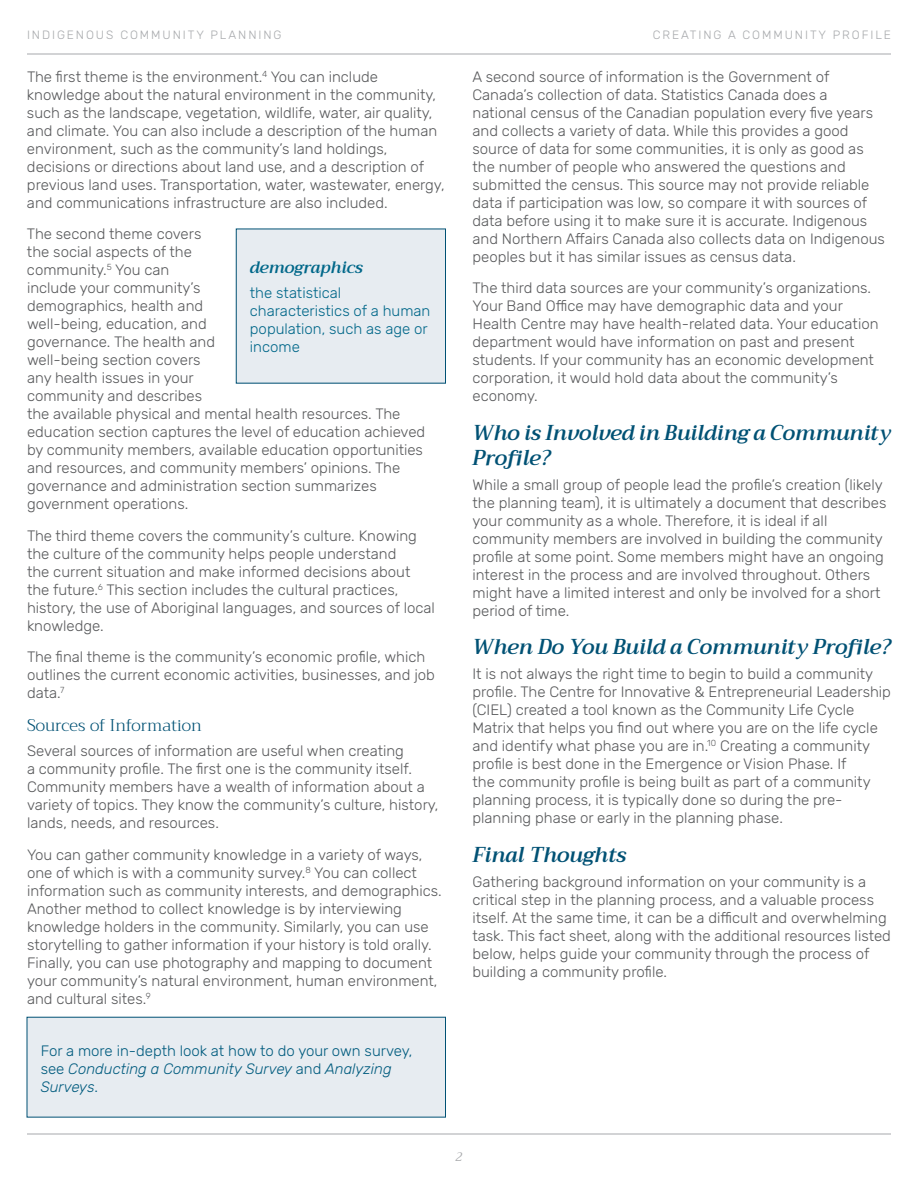
<style>
.page{position:relative;width:918px;height:1188px;background:#fff}
.page>*{position:absolute;margin:0;border:0;box-sizing:border-box;transform-origin:0 0}
.t1{font:italic 600 21px/25.2px "Trirong";color:#005174}
.t2{font:300 16.5px "Trirong";color:#005174}
.t3{font:italic 600 16.5px "Trirong";color:#006789}
.t4{font:300 15px/18px "Rubik";color:#58595b}
.t5{font:300 15px/18px "Rubik";color:#005b7e}
.t6{font:300 15px/18px "Rubik";color:#006789}
.t7{font:300 12px "Rubik";letter-spacing:.16em;color:#a7a9ac}
.t8{font:italic 12px "Trirong";color:#a7a9ac}
.s1{font-style:italic}
</style>
<div class="page">
<hr style="left:27px;top:1134px;width:864px;height:1px;background:#a7a9ac">
<hr style="left:27px;top:54px;width:864px;height:1px;background:#a7a9ac">
<div style="left:236px;top:229px;width:210px;height:154px;background:#e7ecf1"></div>
<div style="left:236px;top:229px;width:210px;height:154px;border:1px solid #005174"></div>
<div style="left:27px;top:1017px;width:419px;height:100px;background:#e7ecf1"></div>
<p class="t7" style="left:27px;top:28px;width:256px">INDIGENOUS COMMUNITY PLANNING</p>
<p class="t7" style="left:653px;top:28px;width:20px">Crea</p>
<p class="t7" style="left:690px;top:28px;width:17px">ting</p>
<p class="t7" style="left:728px;top:28px;width:150px">a Communi ty Profile</p>
<p class="t4" style="left:27px;top:68px;width:419px">The first theme is the environment.<sup>4</sup> You can include knowledge about the natural environment in the community, such as the landscape, vegetation, wildlife, water, air quality, and climate. You can also include a description of the human environment, such as the community’s land holdings, decisions or directions about land use, and a description of previous land uses. Transportation, water, wastewater, energy, and communications infrastructure are also included.</p>
<p class="t4" style="left:27px;top:225px;width:400px">The second theme covers<br>the social aspects of the<br>community.<sup>5</sup> You can<br>include your community’s<br>demographics, health and<br>well-being, education, and<br>governance. The health and<br>well-being section covers<br>any health issues in your<br>community and describes<br>the available physical and mental health resources. The education section captures the level of education achieved by community members, available education opportunities and resources, and community members’ opinions. The governance and administration section summarizes government operations.</p>
<p class="t4" style="left:27px;top:527px;width:410px">The third theme covers the community’s culture. Knowing the culture of the community helps people understand<br>the current situation and make informed decisions about the future.<sup>6</sup> This section includes the cultural practices, history, the use of Aboriginal languages, and sources of local knowledge.</p>
<p class="t4" style="left:27px;top:648px;width:409px">The final theme is the community’s economic profile, which outlines the current economic activities, businesses, and job data.<sup>7</sup></p>
<p class="t2" style="left:27px;top:713px;width:176px">Sources of Information</p>
<p class="t4" style="left:27px;top:742px;width:413px">Several sources of information are useful when creating<br>a community profile. The first one is the community itself.<br>Community members have a wealth of information about a variety of topics. They know the community’s culture, history, lands, needs, and resources.</p>
<p class="t4" style="left:27px;top:846px;width:416px">You can gather community knowledge in a variety of ways, one of which is with a community survey.<sup>8</sup> You can collect information such as community interests, and demographics.<br>Another method to collect knowledge is by interviewing knowledge holders in the community. Similarly, you can use storytelling to gather information if your history is told orally.<br>Finally, you can use photography and mapping to document your community’s natural environment, human environment, and cultural sites.<sup>9</sup></p>
<p class="t4" style="left:472px;top:68px;width:414px">A second source of information is the Government of Canada’s collection of data. Statistics Canada does a national census of the Canadian population every five years and collects a variety of data. While this provides a good source of data for some communities, it is only as good as the number of people who answered the questions and submitted the census. This source may not provide reliable data if participation was low, so compare it with sources of data before using it to make sure it is accurate. Indigenous and Northern Affairs Canada also collects data on Indigenous peoples but it has similar issues as census data.</p>
<p class="t4" style="left:472px;top:279px;width:408px">The third data sources are your community’s organizations.<br>Your Band Office may have demographic data and your Health Centre may have health-related data. Your education department would have information on past and present students. If your community has an economic development corporation, it would hold data about the community’s economy.</p>
<h1 class="t1" style="left:472px;top:420px;width:420px">Who is Involved in Building a Community<br>Profile?</h1>
<p class="t4" style="left:472px;top:476px;width:415px">While a small group of people lead the profile’s creation (likely the planning team), it is ultimately a document that describes your community as a whole. Therefore, it is ideal if all community members are involved in building the community profile at some point. Some members might have an ongoing interest in the process and are involved throughout. Others might have a limited interest and only be involved for a short period of time.</p>
<h1 class="t1" style="left:472px;top:635px;width:420px">When Do You Build a Community Profile?</h1>
<p class="t4" style="left:472px;top:665px;width:420px">It is not always the right time to begin to build a community profile. The Centre for Innovative &amp; Entrepreneurial Leadership (CIEL) created a tool known as the Community Life Cycle Matrix that helps you find out where you are on the life cycle and identify what phase you are in.<sup>10</sup> Creating a community profile is best done in the Emergence or Vision Phase. If<br>the community profile is being built as part of a community planning process, it is typically done so during the pre&shy;planning phase or early in the planning phase.</p>
<h1 class="t1" style="left:472px;top:842px;width:156px">Final Thoughts</h1>
<p class="t4" style="left:472px;top:873px;width:420px">Gathering background information on your community is a critical step in the planning process, and a valuable process itself. At the same time, it can be a difficult and overwhelming task. This fact sheet, along with the additional resources listed below, helps guide your community through the process of building a community profile.</p>
<p class="t3" style="left:250px;top:254px;width:115px">demographics</p>
<p class="t6" style="left:250px;top:284px;width:182px">the statistical characteristics of a human population, such as age or income</p>
<p class="t5" style="left:41px;top:1042px;width:373px">For a more in-depth look at how to do your own survey, see <span class="s1">Conducting a Community Survey</span> and <span class="s1">Analyzing<br>Surveys</span>.</p>
<p class="t8" style="left:456px;top:1147px;width:8px">2</p>
</div>
